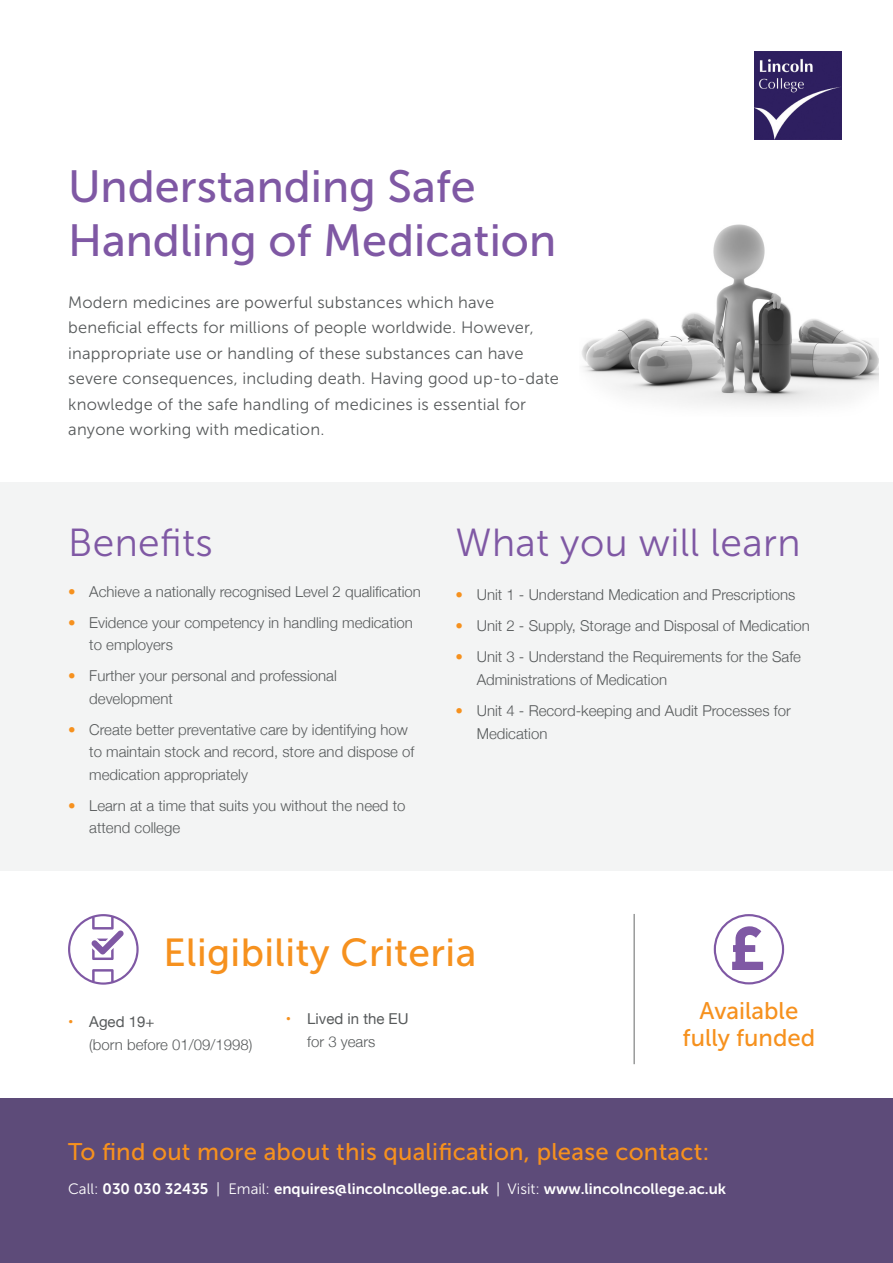
<style>
.page{position:relative;width:893px;height:1263px;background:#fff}
.page>*{position:absolute;margin:0;border:0;box-sizing:border-box;transform-origin:0 0}
.t1{font:45px/54px "Museo Sans 500";color:#7f58a4}
.t2{font:39px "Museo Sans 300";letter-spacing:.01em;color:#7f58a4}
.t3{font:39px "Museo Sans 500";letter-spacing:.01em;color:#f6911e}
.t4{font:24px/27px "Museo Sans 500";letter-spacing:.01em;color:#f6911e;text-align:center}
.Intro{font:16.5px/25.5px "Museo Sans 300";letter-spacing:.01em;color:#575a5b}
.t5{font:300 15px/22.5px "Helvetica Neue";color:#575a5b}
.t6{font:15px "Museo Sans 700";color:#fff}
.t7{font:15px/22.5px "Helvetica Neue";color:#575a5b}
.s1{color:#f6911e}
.s2{font-weight:400;color:#f6911e}
.s3{font-weight:400}
.s4{font-weight:300}
.s5{font-family:"Museo Sans 300"}
</style>
<div class="page">
<div style="left:0;top:1098px;width:893px;height:165px;background:#5d4b79"></div>
<img style="left:754px;top:51px;width:88px;height:88px">
<hr style="left:634px;top:914px;width:1px;height:150px;background:#666969">
<svg style="left:68px;top:914px;width:71px;height:71px"></svg>
<svg style="left:714px;top:914px;width:70px;height:70px"></svg>
<div style="left:0;top:482px;width:893px;height:388px;background:#f3f4f4"></div>
<img style="left:582px;top:224px;width:297px;height:182px">
<h1 class="t1" style="left:68px;top:159px;width:490px">Understanding Safe<br>Handling of Medication</h1>
<p class="Intro" style="left:68px;top:290px;width:492px">Modern medicines are powerful substances which have beneficial effects for millions of people worldwide. However, inappropriate use or handling of these substances can have severe consequences, including death. Having good up-to-date knowledge of the safe handling of medicines is essential for anyone working with medication.</p>
<h3 class="t2" style="left:68px;top:522px;width:146px">Benefits</h3>
<h3 class="t2" style="left:455px;top:522px;width:347px">What you will learn</h3>
<p class="t5" style="left:68px;top:579px;width:354px"><span class="s1">•</span> Achieve a nationally recognised Level 2 qualification</p>
<p class="t5" style="left:89px;top:610px;width:325px;text-indent:-21px"><span class="s1">•</span> Evidence your competency in handling medication to employers</p>
<p class="t5" style="left:89px;top:663px;width:249px;text-indent:-21px"><span class="s1">•</span> Further your personal and professional development</p>
<p class="t5" style="left:89px;top:717px;width:327px;text-indent:-21px"><span class="s1">•</span> Create better preventative care by identifying how to maintain stock and record, store and dispose of medication appropriately</p>
<p class="t5" style="left:89px;top:793px;width:318px;text-indent:-21px"><span class="s1">•</span> Learn at a time that suits you without the need to attend college</p>
<p class="t5" style="left:455px;top:583px;width:342px"><span class="s1">•</span> Unit 1 - Understand Medication and Prescriptions</p>
<p class="t5" style="left:455px;top:614px;width:356px"><span class="s1">•</span> Unit 2 - Supply, Storage and Disposal of Medication</p>
<p class="t5" style="left:477px;top:645px;width:326px;text-indent:-21px"><span class="s1">•</span> Unit 3 - Understand the Requirements for the Safe<br>Administrations of Medication</p>
<p class="t5" style="left:477px;top:698px;width:315px;text-indent:-21px"><span class="s1">•</span> Unit 4 - Record-keeping and Audit Processes for<br>Medication</p>
<h2 class="t3" style="left:164px;top:931px;width:314px">Eligibility Criteria</h2>
<p class="t5" style="left:89px;top:1009px;width:165px;text-indent:-21px"><span class="s2">•</span> <span class="s3">Aged 19+<br></span>(born before 01/09/1998)</p>
<p class="t7" style="left:307px;top:1008px;width:103px;text-indent:-21px"><span class="s1">•</span> Lived in the EU <span class="s4">for 3 years</span></p>
<h3 class="t4" style="left:683px;top:998px;width:134px">Available fully funded</h3>
<h3 class="t4" style="left:68px;top:1138px;width:643px">To find out more about this qualification, please contact:</h3>
<p class="t6" style="left:68px;top:1180px;width:660px"><span class="s5">Call:</span> 030 030 32435 <span class="s5">| Email:</span> enquires@lincolncollege.ac.uk <span class="s5">| Visit:</span> www.lincolncollege.ac.uk</p>
</div>
